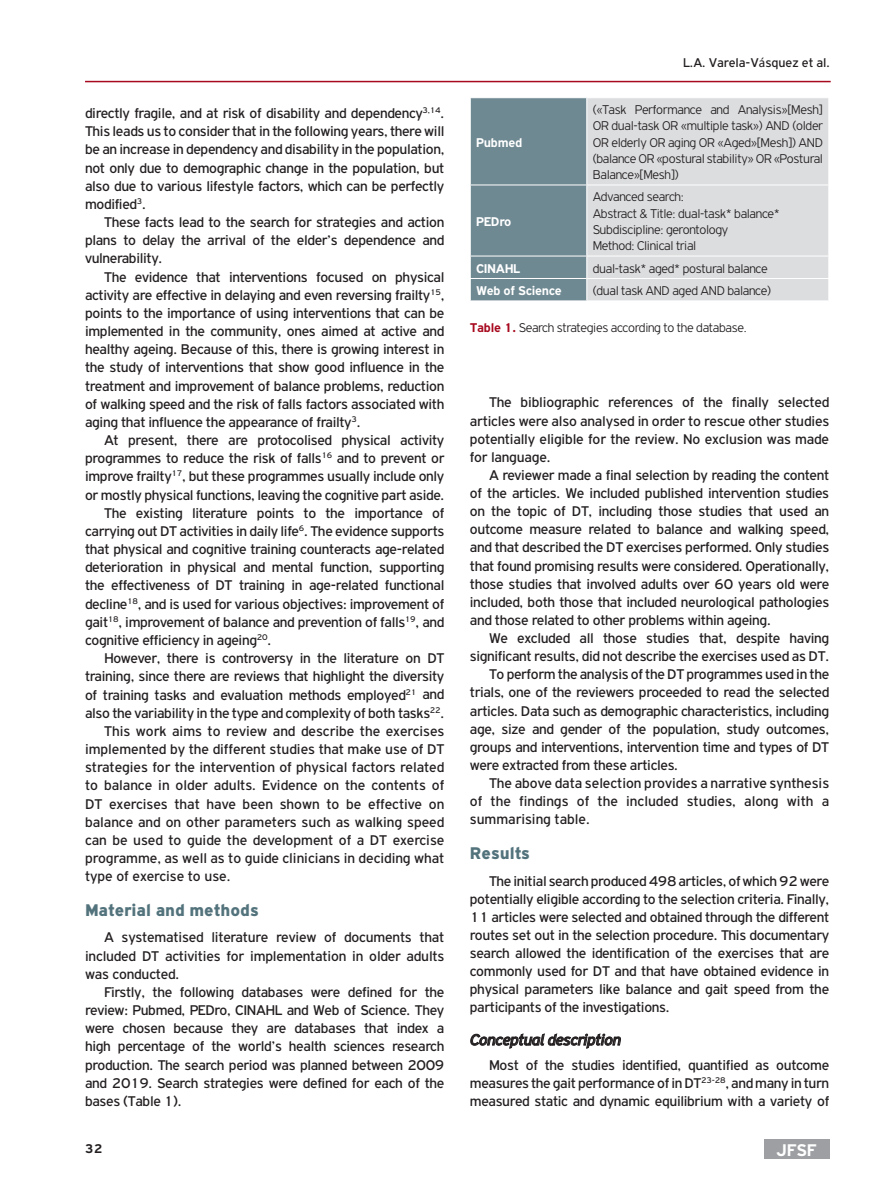
<style>
.page{position:relative;width:893px;height:1191px;background:#fff}
.page>*{position:absolute;margin:0;border:0;box-sizing:border-box;transform-origin:0 0}
.t1{font:900 18px "PF Highway Gothic";color:#53737c}
.t2{font:700 18px "PF Highway Gothic";color:#fff}
.t3{font:italic 16.5px "PF Highway Gothic";letter-spacing:-.02em;color:#231f20}
.t4{font:15px/18.1px "PF Highway Gothic";letter-spacing:-.02em;color:#231f20;text-align:justify}
.t5{font:15px "PF Highway Gothic";color:#231f20}
.t6{font:300 13.5px/16.2px "PF Highway Gothic";letter-spacing:-.02em;color:#231f20;text-align:justify}
.t7{font:700 13.5px "PF Highway Gothic";letter-spacing:-.02em;color:#fff}
.t8{font:13.5px "PF Highway Gothic";color:#231f20}
.t9{font:700 13.5px "PF Highway Gothic";color:#231f20}
.s1{font-family:"Myriad Pro"}
.s2{font-weight:700;color:#a7091e}
</style>
<div class="page">
<div style="left:764px;top:1139px;width:65px;height:19px;background:#9d9fa2"></div>
<hr style="left:85px;top:81px;width:746px;height:1px;background:#a7091e">
<svg style="left:470px;top:1033px;width:151px;height:16px"></svg>
<div style="left:587px;top:98px;width:241px;height:202px;background:#dcdddf"></div>
<hr style="left:587px;top:256px;width:242px;height:1px;background:#fff">
<hr style="left:587px;top:278px;width:242px;height:1px;background:#fff">
<div style="left:470px;top:98px;width:117px;height:202px;background:#6f8992"></div>
<hr style="left:470px;top:98px;width:1px;height:87px;background:#fff">
<hr style="left:470px;top:185px;width:117px;height:1px;background:#fff">
<hr style="left:586px;top:98px;width:1px;height:87px;background:#fff">
<hr style="left:587px;top:185px;width:242px;height:1px;background:#fff">
<p class="t4" style="left:85px;top:104px;width:361px">directly fragile, and at risk of disability and dependency<sup>3,14</sup>.<br>This leads us to consider that in the following years, there will be an increase in dependency and disability in the population, not only due to demographic change in the population, but also due to various lifestyle factors, which can be perfectly modified<sup>3</sup>.</p>
<p class="t4" style="left:85px;top:213px;width:361px;text-indent:19px">These facts lead to the search for strategies and action plans to delay the arrival of the elder’s dependence and vulnerability.</p>
<p class="t4" style="left:85px;top:267px;width:361px;text-indent:19px">The evidence that interventions focused on physical activity are effective in delaying and even reversing frailty<sup>15</sup>, points to the importance of using interventions that can be implemented in the community, ones aimed at active and healthy ageing. Because of this, there is growing interest in the study of interventions that show good influence in the treatment and improvement of balance problems, reduction of walking speed and the risk of falls factors associated with aging that influence the appearance of frailty<sup>3</sup>.</p>
<p class="t4" style="left:104px;top:431px;width:342px">At present, there are protocolised physical activity</p>
<p class="t4" style="left:85px;top:449px;width:361px">programmes to reduce the risk of falls<sup>16</sup> and to prevent or</p>
<p class="t4" style="left:85px;top:467px;width:361px">improve frailty<sup>17</sup>, but these programmes usually include only</p>
<p class="t4" style="left:85px;top:485px;width:361px">or mostly physical functions, leaving the cognitive part aside.</p>
<p class="t4" style="left:104px;top:504px;width:342px">The existing literature points to the importance of</p>
<p class="t4" style="left:85px;top:522px;width:361px">carrying out DT activities in daily life<sup>6</sup>. The evidence supports</p>
<p class="t4" style="left:85px;top:540px;width:361px">that physical and cognitive training counteracts age-related</p>
<p class="t4" style="left:85px;top:558px;width:361px">deterioration in physical and mental function, supporting</p>
<p class="t4" style="left:85px;top:576px;width:361px">the effectiveness of DT training in age-related functional</p>
<p class="t4" style="left:85px;top:594px;width:361px">decline<sup>18</sup>, and is used for various objectives: improvement of</p>
<p class="t4" style="left:85px;top:613px;width:361px">gait<sup>18</sup>, improvement of balance and prevention of falls<sup>19</sup>, and</p>
<p class="t4" style="left:85px;top:631px;width:188px">cognitive efficiency in ageing<sup>20</sup>.</p>
<p class="t4" style="left:104px;top:649px;width:342px">However, there is controversy in the literature on DT</p>
<p class="t4" style="left:85px;top:667px;width:361px">training, since there are reviews that highlight the diversity</p>
<p class="t4" style="left:85px;top:685px;width:361px">of training tasks and evaluation methods employed<sup>21</sup> and</p>
<p class="t4" style="left:85px;top:703px;width:361px">also the variability in the type and complexity of both tasks<sup>22</sup>.</p>
<p class="t5" style="left:104px;top:723px;width:342px">This work aims to review and describe the exercises</p>
<p class="t5" style="left:85px;top:741px;width:361px">implemented by the different studies that make use of DT</p>
<p class="t5" style="left:85px;top:759px;width:361px">strategies for the intervention of physical factors related</p>
<p class="t5" style="left:85px;top:777px;width:361px">to balance in older adults. Evidence on the contents of</p>
<p class="t5" style="left:85px;top:795px;width:361px">DT exercises that have been shown to be effective on</p>
<p class="t5" style="left:85px;top:813px;width:361px">balance and on other parameters such as walking speed</p>
<p class="t5" style="left:85px;top:832px;width:361px">can be used to guide the development of a DT exercise</p>
<p class="t5" style="left:85px;top:850px;width:361px">programme, as well as to guide clinicians in deciding what</p>
<p class="t5" style="left:85px;top:868px;width:147px">type of exercise to use.</p>
<p class="t1" style="left:85px;top:900px;width:175px">Material and methods</p>
<p class="t4" style="left:85px;top:928px;width:361px;text-indent:19px">A systematised literature review of documents that included DT activities for implementation in older adults was conducted.</p>
<p class="t4" style="left:85px;top:983px;width:361px;text-indent:19px">Firstly, the following databases were defined for the review: Pubmed, PEDro, CINAHL and Web of Science. They were chosen because they are databases that index a high percentage of the world’s health sciences research production. The search period was planned between 2009 and 2019. Search strategies were defined for each of the bases (Table 1).</p>
<p class="t7" style="left:476px;top:135px;width:48px">Pubmed</p>
<p class="t7" style="left:476px;top:214px;width:37px">PEDro</p>
<p class="t8" style="left:683px;top:56px;width:148px">L.A. Varela-V<span class="s1">á</span>squez et al.</p>
<p class="t6" style="left:593px;top:102px;width:232px">(«Task Performance and Analysis»[Mesh] OR dual-task OR «multiple task») AND (older OR elderly OR aging OR «Aged»[Mesh]) AND (balance OR «postural stability» OR «Postural Balance»[Mesh])</p>
<p class="t6" style="left:593px;top:189px;width:188px;text-align:left">Advanced search:<br>Abstract &amp; Title: dual-task* balance*<br>Subdiscipline: gerontology<br>Method: Clinical trial</p>
<p class="t7" style="left:476px;top:261px;width:46px">CINAHL</p>
<p class="t6" style="left:593px;top:260px;width:176px">dual-task* aged* postural balance</p>
<p class="t7" style="left:476px;top:283px;width:87px">Web of Science</p>
<p class="t6" style="left:593px;top:282px;width:180px">(dual task AND aged AND balance)</p>
<p class="t6" style="left:470px;top:320px;width:278px"><span class="s2">Table 1.</span> Search strategies according to the database.</p>
<p class="t4" style="left:470px;top:393px;width:361px;text-indent:19px">The bibliographic references of the finally selected articles were also analysed in order to rescue other studies potentially eligible for the review. No exclusion was made for language.</p>
<p class="t4" style="left:470px;top:466px;width:361px;text-indent:19px">A reviewer made a final selection by reading the content of the articles. We included published intervention studies on the topic of DT, including those studies that used an outcome measure related to balance and walking speed, and that described the DT exercises performed. Only studies that found promising results were considered. Operationally, those studies that involved adults over 60 years old were included, both those that included neurological pathologies and those related to other problems within ageing.</p>
<p class="t4" style="left:489px;top:629px;width:342px">We excluded all those studies that, despite having</p>
<p class="t4" style="left:470px;top:647px;width:361px">significant results, did not describe the exercises used as DT.</p>
<p class="t4" style="left:489px;top:665px;width:342px">To perform the analysis of the DT programmes used in the</p>
<p class="t4" style="left:470px;top:683px;width:361px">trials, one of the reviewers proceeded to read the selected</p>
<p class="t4" style="left:470px;top:701px;width:361px">articles. Data such as demographic characteristics, including</p>
<p class="t4" style="left:470px;top:719px;width:361px">age, size and gender of the population, study outcomes,</p>
<p class="t4" style="left:470px;top:738px;width:361px">groups and interventions, intervention time and types of DT</p>
<p class="t4" style="left:470px;top:756px;width:210px">were extracted from these articles.</p>
<p class="t5" style="left:489px;top:775px;width:342px">The above data selection provides a narrative synthesis</p>
<p class="t5" style="left:470px;top:793px;width:361px">of the findings of the included studies, along with a</p>
<p class="t5" style="left:470px;top:811px;width:122px">summarising table.</p>
<p class="t1" style="left:470px;top:843px;width:61px">Results</p>
<p class="t4" style="left:470px;top:871px;width:361px;text-indent:19px">The initial search produced 498 articles, of which 92 were potentially eligible according to the selection criteria. Finally, 11 articles were selected and obtained through the different routes set out in the selection procedure. This documentary search allowed the identification of the exercises that are commonly used for DT and that have obtained evidence in physical parameters like balance and gait speed from the participants of the investigations.</p>
<p class="t3" style="left:470px;top:1031px;width:153px">Conceptual description</p>
<p class="t4" style="left:470px;top:1055px;width:361px;text-indent:19px">Most of the studies identified, quantified as outcome measures the gait performance of in DT<sup>23-28</sup>, and many in turn measured static and dynamic equilibrium with a variety of</p>
<p class="t9" style="left:85px;top:1140px;width:19px">32</p>
<p class="t2" style="left:776px;top:1140px;width:42px">JFSF</p>
</div>
